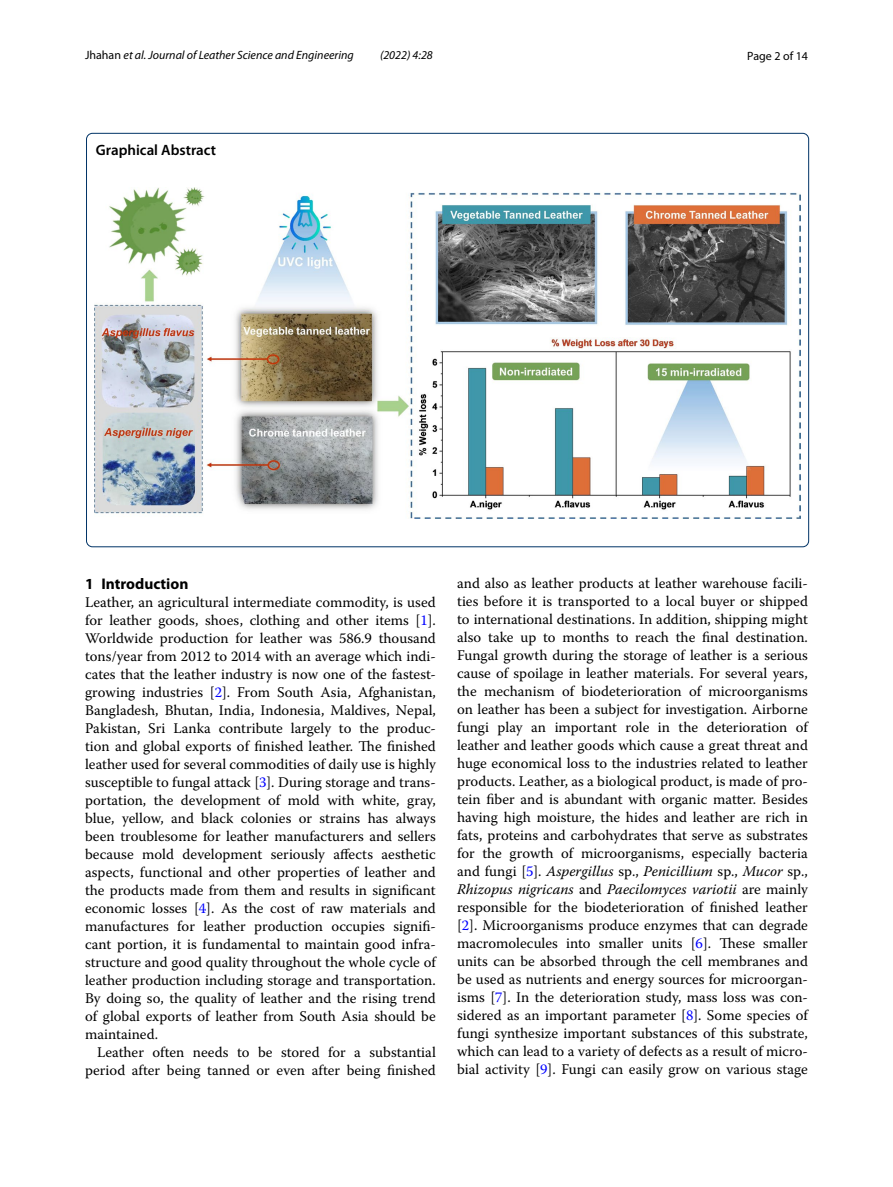
<style>
.page{position:relative;width:893px;height:1187px;background:#fff}
.page>*{position:absolute;margin:0;border:0;box-sizing:border-box;transform-origin:0 0}
.t1{font:700 15.45px "Myriad Pro";color:#000}
.t2{font:600 15px "Myriad Pro";color:#000}
.t3{font:14.7px/18px "Warnock Pro";color:#000;text-align:justify}
.t4{font:italic 12px "Myriad Pro";color:#000}
.t5{font:12px "Myriad Pro";color:#000}
.s1{font-style:normal}
.s2{color:#00f}
.s3{font-style:italic}
</style>
<div class="page">
<img style="left:95px;top:188px;width:705px;height:330px">
<p class="t4" style="left:85px;top:48px;width:270px"><span class="s1">Jhahan</span> et al. Journal of Leather Science and Engineering</p>
<p class="t4" style="left:380px;top:48px;width:54px">(2022) 4:28</p>
<p class="t5" style="left:747px;top:48px;width:62px">Page 2 of 14</p>
<p class="t2" style="left:96px;top:141px;width:122px">Graphical Abstract</p>
<p class="t1" style="left:85px;top:573px;width:105px">1 Introduction</p>
<p class="t3" style="left:85px;top:592px;width:352px">Leather, an agricultural intermediate commodity, is used for leather goods, shoes, clothing and other items [<span class="s2">1</span>].<br>Worldwide production for leather was 586.9 thousand tons/year from 2012 to 2014 with an average which indi&shy;cates that the leather industry is now one of the fastest&shy;growing industries [<span class="s2">2</span>]. From South Asia, Afghanistan, Bangladesh, Bhutan, India, Indonesia, Maldives, Nepal, Pakistan, Sri Lanka contribute largely to the produc&shy;tion and global exports of finished leather. The finished leather used for several commodities of daily use is highly susceptible to fungal attack [<span class="s2">3</span>]. During storage and trans&shy;portation, the development of mold with white, gray, blue, yellow, and black colonies or strains has always been troublesome for leather manufacturers and sellers because mold development seriously affects aesthetic aspects, functional and other properties of leather and the products made from them and results in significant economic losses [<span class="s2">4</span>]. As the cost of raw materials and manufactures for leather production occupies signifi&shy;cant portion, it is fundamental to maintain good infra&shy;structure and good quality throughout the whole cycle of leather production including storage and transportation.<br>By doing so, the quality of leather and the rising trend of global exports of leather from South Asia should be maintained.</p>
<p class="t3" style="left:85px;top:1042px;width:352px;text-align:right">Leather often needs to be stored for a substantial period after being tanned or even after being finished</p>
<p class="t3" style="left:457px;top:574px;width:352px">and also as leather products at leather warehouse facili&shy;ties before it is transported to a local buyer or shipped to international destinations. In addition, shipping might also take up to months to reach the final destination.<br>Fungal growth during the storage of leather is a serious cause of spoilage in leather materials. For several years, the mechanism of biodeterioration of microorganisms on leather has been a subject for investigation. Airborne fungi play an important role in the deterioration of leather and leather goods which cause a great threat and huge economical loss to the industries related to leather products. Leather, as a biological product, is made of pro&shy;tein fiber and is abundant with organic matter. Besides having high moisture, the hides and leather are rich in fats, proteins and carbohydrates that serve as substrates for the growth of microorganisms, especially bacteria and fungi [<span class="s2">5</span>]. <span class="s3">Aspergillus</span> sp., <span class="s3">Penicillium</span> sp., <span class="s3">Mucor</span> sp., <span class="s3">Rhizopus nigricans</span> and <span class="s3">Paecilomyces variotii</span> are mainly responsible for the biodeterioration of finished leather [<span class="s2">2</span>]. Microorganisms produce enzymes that can degrade macromolecules into smaller units [<span class="s2">6</span>]. These smaller units can be absorbed through the cell membranes and be used as nutrients and energy sources for microorgan&shy;isms [<span class="s2">7</span>]. In the deterioration study, mass loss was con&shy;sidered as an important parameter [<span class="s2">8</span>]. Some species of fungi synthesize important substances of this substrate, which can lead to a variety of defects as a result of micro&shy;bial activity [<span class="s2">9</span>]. Fungi can easily grow on various stage</p>
</div>
